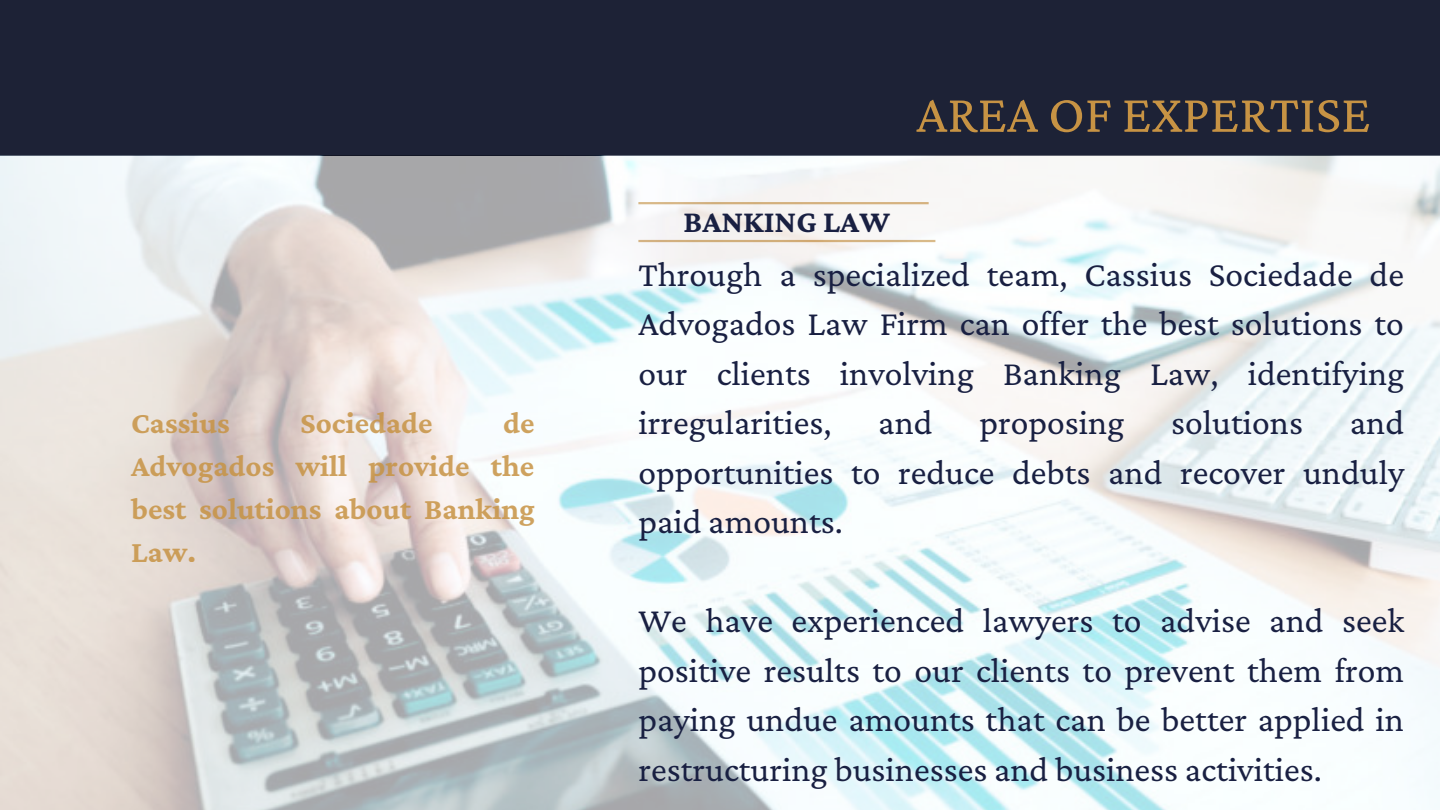
<style>
.page{position:relative;width:1440px;height:810px;background:#fff}
.page>*{position:absolute;margin:0;border:0;box-sizing:border-box;transform-origin:0 0}
.t1{font:54.5px "Crimson Pro";color:#c79344}
.t2{font:35.6px/49.5px "Crimson Pro";color:#192042;text-align:justify}
.t3{font:700 32px "Crimson Pro";color:#192042}
.t4{font:700 31px/42.7px "Crimson Pro";color:#c79344;text-align:justify}
</style>
<div class="page">
<div style="left:0;top:0;width:1440px;height:156px;background:#1d2236"></div>
<img style="left:0;top:156px;width:1440px;height:654px">
<p class="t4" style="left:131px;top:401px;width:405px;text-indent:372px">de Advogados will provide the best solutions about Banking Law.</p>
<p class="t4" style="left:131px;top:401px;width:100px">Cassius</p>
<p class="t4" style="left:300px;top:401px;width:134px">Sociedade</p>
<h1 class="t1" style="left:916px;top:83px;width:456px">AREA OF EXPERTISE</h1>
<p class="t3" style="left:684px;top:203px;width:208px">BANKING LAW</p>
<p class="t2" style="left:638px;top:249px;width:767px">Through a specialized team, Cassius Sociedade de Advogados Law Firm can offer the best solutions to our clients involving Banking Law, identifying irregularities,</p>
<p class="t2" style="left:638px;top:397px;width:768px;text-indent:711px">and opportunities to reduce debts and recover unduly paid amounts.</p>
<p class="t2" style="left:878px;top:397px;width:56px">and</p>
<p class="t2" style="left:979px;top:397px;width:146px">proposing</p>
<p class="t2" style="left:1171px;top:397px;width:133px">solutions</p>
<p class="t2" style="left:638px;top:595px;width:768px">We have experienced lawyers to advise and seek positive results to our clients to prevent them from paying undue amounts that can be better applied in restructuring businesses and business activities.</p>
</div>
